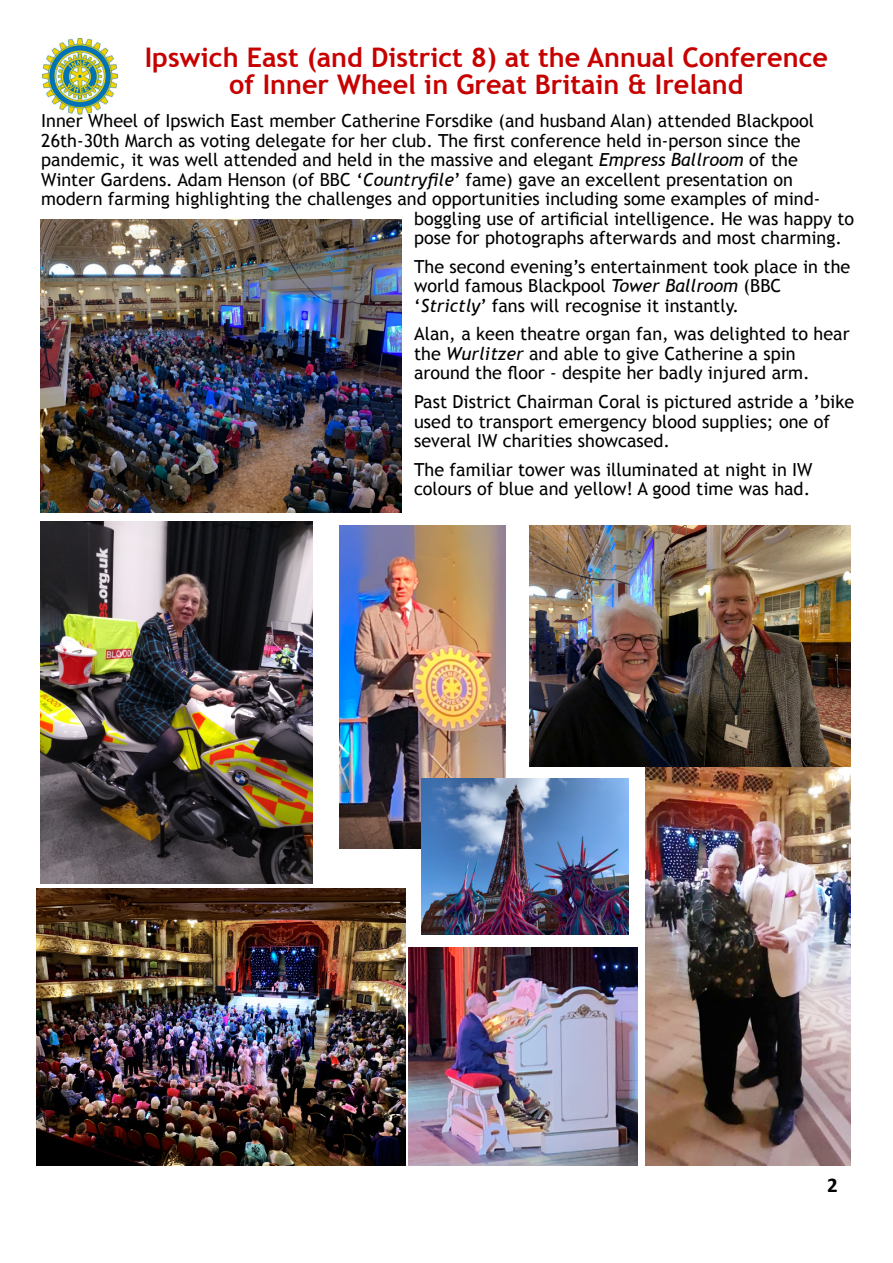
<style>
.page{position:relative;width:893px;height:1263px;background:#fff}
.page>*{position:absolute;margin:0;border:0;box-sizing:border-box;transform-origin:0 0}
.t1{font:700 27px/27px "Trebuchet MS";color:#c70000;text-align:center}
.t2{font:700 21px "Calibri";color:#000}
.t3{font:18px/19.5px "Trebuchet MS";color:#000}
.s1{font-style:italic}
</style>
<div class="page">
<img style="left:42px;top:38px;width:76px;height:77px">
<img style="left:41px;top:521px;width:271px;height:362px">
<img style="left:645px;top:766px;width:205px;height:399px">
<img style="left:529px;top:525px;width:321px;height:241px">
<img style="left:41px;top:220px;width:360px;height:292px">
<img style="left:37px;top:889px;width:368px;height:276px">
<img style="left:409px;top:948px;width:228px;height:217px">
<img style="left:339px;top:525px;width:166px;height:324px">
<img style="left:421px;top:778px;width:208px;height:156px">
<h1 class="t1" style="left:145px;top:46px;width:685px">Ipswich East (and District 8) at the Annual Conference of Inner Wheel in Great Britain &amp; Ireland</h1>
<p class="t3" style="left:41px;top:113px;width:774px">Inner Wheel of Ipswich East member Catherine Forsdike (and husband Alan) attended Blackpool</p>
<p class="t3" style="left:41px;top:132px;width:761px">26th-30th March as voting delegate for her club. The first conference held in-person since the</p>
<p class="t3" style="left:41px;top:152px;width:758px">pandemic, it was well attended and held in the massive and elegant <span class="s1">Empress Ballroom</span> of the</p>
<p class="t3" style="left:41px;top:171px;width:753px">Winter Gardens. Adam Henson (of BBC ‘<span class="s1">Countryfile</span>’ fame) gave an excellent presentation on</p>
<p class="t3" style="left:41px;top:191px;width:780px">modern farming highlighting the challenges and opportunities including some examples of mind-</p>
<p class="t3" style="left:414px;top:210px;width:442px">boggling use of artificial intelligence. He was happy to</p>
<p class="t3" style="left:414px;top:230px;width:429px">pose for photographs afterwards and most charming.</p>
<p class="t3" style="left:414px;top:258px;width:438px">The second evening’s entertainment took place in the world famous Blackpool <span class="s1">Tower Ballroom</span> (BBC ‘<span class="s1">Strictly</span>’ fans will recognise it instantly.</p>
<p class="t3" style="left:414px;top:326px;width:437px">Alan, a keen theatre organ fan, was delighted to hear the <span class="s1">Wurlitzer</span> and able to give Catherine a spin around the floor - despite her badly injured arm.</p>
<p class="t3" style="left:414px;top:393px;width:442px">Past District Chairman Coral is pictured astride a ’bike used to transport emergency blood supplies; one of several IW charities showcased.</p>
<p class="t3" style="left:414px;top:461px;width:400px">The familiar tower was illuminated at night in IW colours of blue and yellow! A good time was had.</p>
<p class="t2" style="left:827px;top:1176px;width:12px">2</p>
</div>
